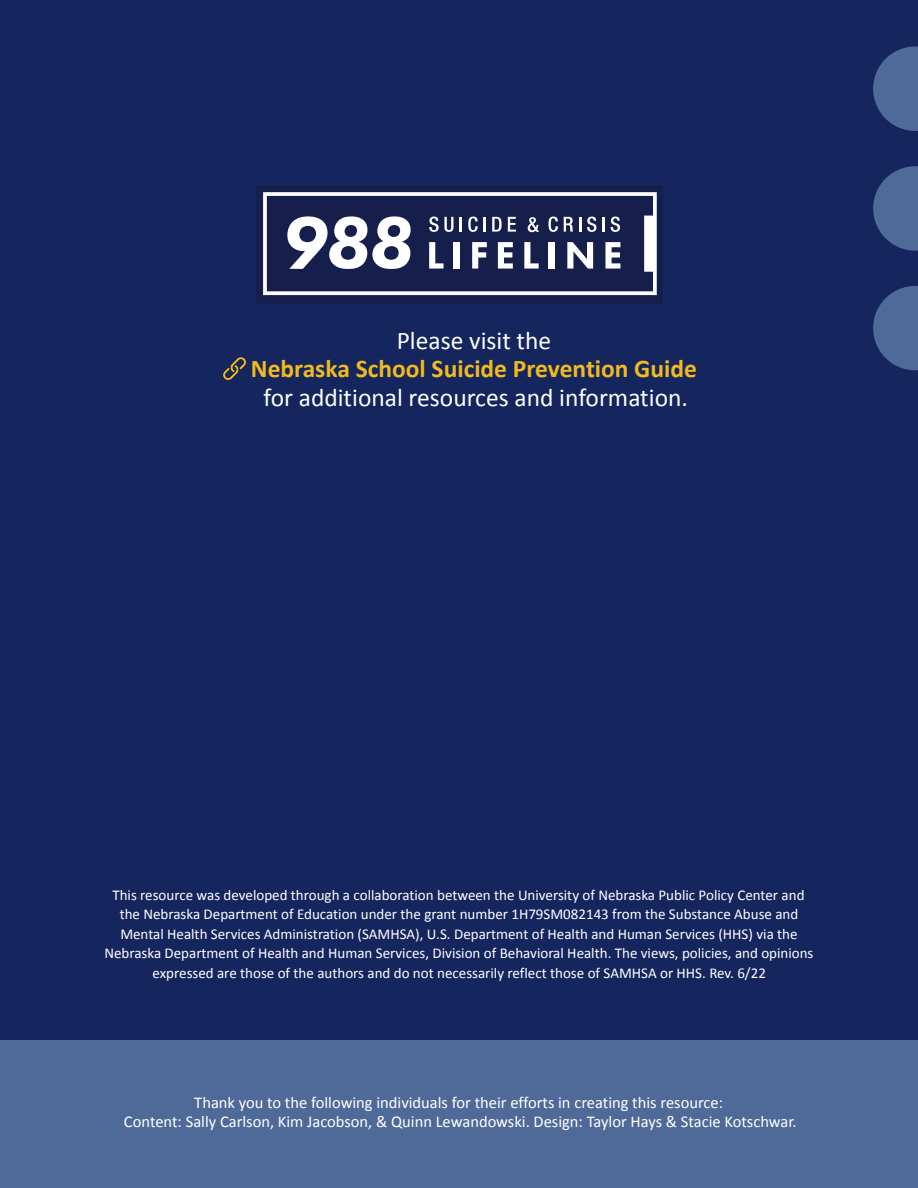
<style>
.page{position:relative;width:918px;height:1188px;background:#15255e}
.page>*{position:absolute;margin:0;border:0;box-sizing:border-box;transform-origin:0 0}
.t1{font:25.5px "Calibri";color:#fff}
.t2{font:700 25.5px "Calibri";color:#f1ba1f}
.t3{font:16.5px/19.5px "Calibri";color:#fff;text-align:center}
.t4{font:15px/19.5px "Calibri";color:#fff;text-align:center}
</style>
<div class="page">
<svg style="left:873px;top:46px;width:45px;height:85px"></svg>
<svg style="left:873px;top:166px;width:45px;height:85px"></svg>
<svg style="left:873px;top:286px;width:45px;height:84px"></svg>
<div style="left:0;top:1040px;width:918px;height:148px;background:#4f6a98"></div>
<img style="left:223px;top:357px;width:23px;height:23px">
<div style="left:257px;top:185px;width:406px;height:118px;background:#161f4c"></div>
<svg style="left:263px;top:192px;width:394px;height:103px"></svg>
<h1 class="t1" style="left:397px;top:322px;width:156px">Please visit the</h1>
<h1 class="t2" style="left:251px;top:351px;width:448px">Nebraska School Suicide Prevention Guide</h1>
<h1 class="t1" style="left:263px;top:379px;width:426px">for additional resources and information.</h1>
<p class="t4" style="left:104px;top:885px;width:711px">This resource was developed through a collaboration between the University of Nebraska Public Policy Center and the Nebraska Department of Education under the grant number 1H79SM082143 from the Substance Abuse and Mental Health Services Administration (SAMHSA), U.S. Department of Health and Human Services (HHS) via the Nebraska Department of Health and Human Services, Division of Behavioral Health. The views, policies, and opinions expressed are those of the authors and do not necessarily reflect those of SAMHSA or HHS. Rev. 6/22</p>
<p class="t3" style="left:124px;top:1092px;width:674px">Thank you to the following individuals for their efforts in creating this resource:<br>Content: Sally Carlson, Kim Jacobson, &amp; Quinn Lewandowski. Design: Taylor Hays &amp; Stacie Kotschwar.</p>
</div>
